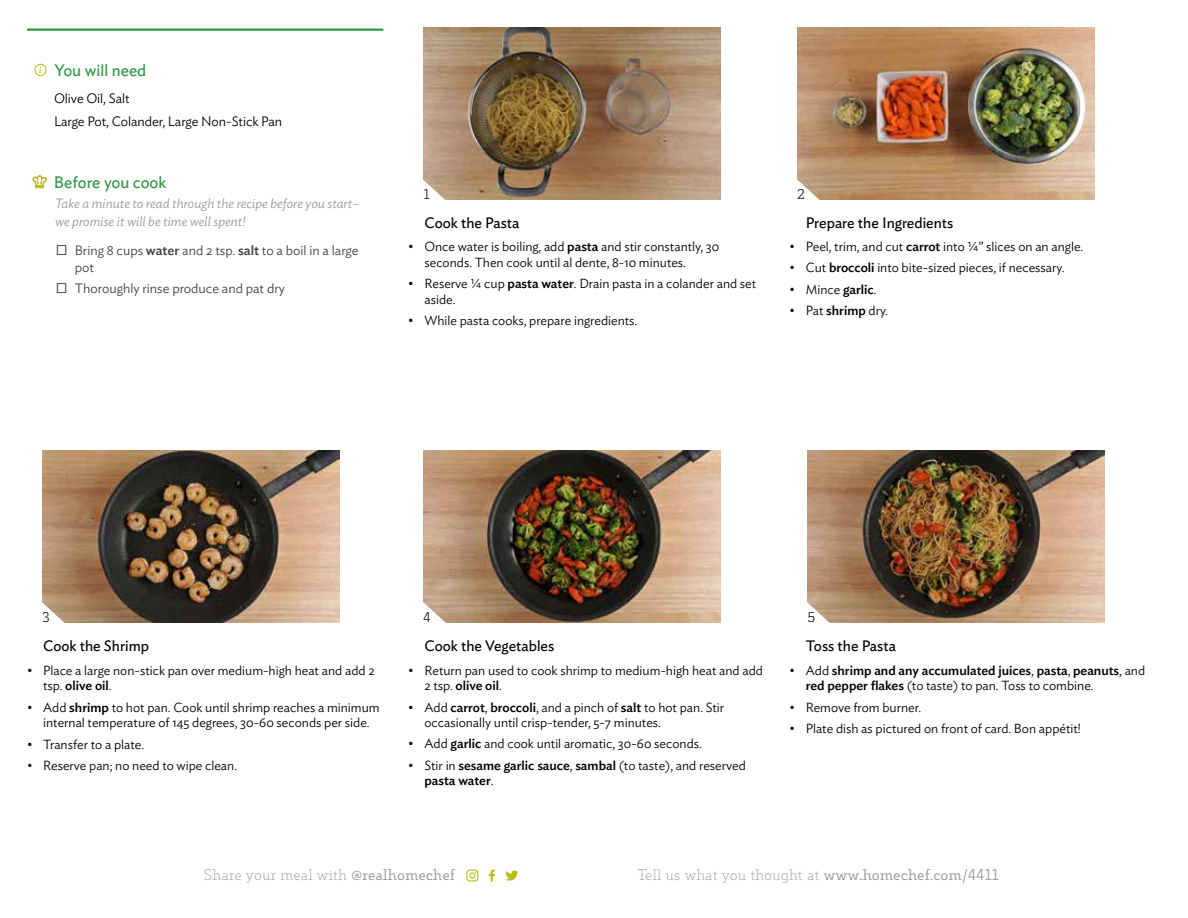
<style>
.page{position:relative;width:1188px;height:918px;background:#fff}
.page>*{position:absolute;margin:0;border:0;box-sizing:border-box;transform-origin:0 0}
.t1{font:16.5px "Ideal Sans";color:#2c9942}
.t2{font:15px "Ideal Sans";color:#000}
.t3{font:200 15px "Decour";color:#9a9a9a}
.t4{font:italic 300 13.5px/18px "Ideal Sans";color:#9a9a9a}
.t5{font:300 13.5px/16.5px "Ideal Sans";color:#414241}
.t6{font:300 13.5px/23.2px "Ideal Sans";letter-spacing:-.005em;color:#000}
.t7{font:300 13.5px "Decour";color:#000}
.t8{font:300 13.2px/15.8px "Ideal Sans";color:#000}
.t9{font:500 13.2px/15.8px "Ideal Sans";color:#000}
.t10{font:italic 9.3px "Ideal Sans";color:#b8be14}
.s1{font-weight:500}
.s2{font-weight:300}
.s3{font-weight:400}
</style>
<div class="page">
<img style="left:42px;top:450px;width:297px;height:173px">
<img style="left:423px;top:450px;width:297px;height:173px">
<img style="left:423px;top:27px;width:297px;height:173px">
<img style="left:808px;top:450px;width:297px;height:173px">
<img style="left:797px;top:27px;width:297px;height:173px">
<svg style="left:423px;top:178px;width:24px;height:22px"></svg>
<svg style="left:797px;top:178px;width:24px;height:22px"></svg>
<svg style="left:42px;top:601px;width:24px;height:22px"></svg>
<svg style="left:423px;top:601px;width:24px;height:22px"></svg>
<svg style="left:807px;top:601px;width:24px;height:22px"></svg>
<hr style="left:27px;top:28px;width:356px;height:3px;background:#2c9942">
<div style="left:35px;top:64px;width:11px;height:12px;border:1px solid #b8be14;border-radius:50%"></div>
<svg style="left:33px;top:176px;width:14px;height:12px"></svg>
<svg style="left:489px;top:870px;width:6px;height:12px"></svg>
<svg style="left:466px;top:870px;width:12px;height:12px"></svg>
<svg style="left:505px;top:871px;width:13px;height:10px"></svg>
<p class="t10" style="left:39px;top:63px;width:4px">i</p>
<p class="t1" style="left:55px;top:58px;width:93px">You will need</p>
<p class="t6" style="left:54px;top:85px;width:230px">Olive Oil, Salt<br>Large Pot, Colander, Large Non-Stick Pan</p>
<p class="t1" style="left:54px;top:169px;width:114px">Before you cook</p>
<p class="t4" style="left:55px;top:193px;width:306px">Take a minute to read through the recipe before you start– we promise it will be time well spent!</p>
<p class="t5" style="left:75px;top:241px;width:285px">Bring 8 cups <span class="s1">water</span> and 2 tsp. <span class="s1">salt</span> to a boil in a large pot</p>
<p class="t5" style="left:75px;top:278px;width:212px">Thoroughly rinse produce and pat dry</p>
<p class="t7" style="left:423px;top:186px;width:8px">1</p>
<p class="t2" style="left:425px;top:211px;width:96px">Cook the Pasta</p>
<p class="t8" style="left:425px;top:238px;width:296px;text-indent:-16px">• Once water is boiling, add <span class="s1">pasta</span> and stir constantly, 30 seconds. Then cook until al dente, 8-10 minutes.</p>
<p class="t8" style="left:425px;top:275px;width:333px;text-indent:-16px">• Reserve ¼ cup <span class="s1">pasta water</span>. Drain pasta in a colander and set aside.</p>
<p class="t8" style="left:408px;top:312px;width:230px">• While pasta cooks, prepare ingredients.</p>
<p class="t7" style="left:797px;top:186px;width:9px">2</p>
<p class="t2" style="left:806px;top:211px;width:149px">Prepare the Ingredients</p>
<p class="t8" style="left:790px;top:238px;width:295px">• Peel, trim, and cut <span class="s1">carrot</span> into ¼” slices on an angle.</p>
<p class="t8" style="left:790px;top:259px;width:276px">• Cut <span class="s1">broccoli</span> into bite-sized pieces, if necessary.</p>
<p class="t8" style="left:790px;top:280px;width:89px">• Mince <span class="s1">garlic</span>.</p>
<p class="t8" style="left:790px;top:301px;width:100px">• Pat <span class="s1">shrimp</span> dry.</p>
<p class="t7" style="left:42px;top:609px;width:9px">3</p>
<p class="t7" style="left:423px;top:609px;width:9px">4</p>
<p class="t7" style="left:808px;top:609px;width:9px">5</p>
<p class="t2" style="left:43px;top:635px;width:108px">Cook the Shrimp</p>
<p class="t8" style="left:43px;top:661px;width:333px;text-indent:-16px">• Place a large non-stick pan over medium-high heat and add 2 tsp. <span class="s1">olive oil</span>.</p>
<p class="t8" style="left:27px;top:698px;width:354px;text-align:center">• Add <span class="s1">shrimp</span> to hot pan. Cook until shrimp reaches a minimum internal temperature of 145 degrees, 30-60 seconds per side.</p>
<p class="t8" style="left:27px;top:735px;width:119px">• Transfer to a plate.</p>
<p class="t8" style="left:27px;top:756px;width:212px">• Reserve pan; no need to wipe clean.</p>
<p class="t2" style="left:424px;top:635px;width:131px">Cook the Vegetables</p>
<p class="t8" style="left:424px;top:661px;width:340px;text-indent:-16px">• Return pan used to cook shrimp to medium-high heat and add<br>2 tsp. <span class="s1">olive oil</span>.</p>
<p class="t8" style="left:424px;top:698px;width:301px;text-indent:-16px">• Add <span class="s1">carrot</span>, <span class="s1">broccoli</span>, and a pinch of <span class="s1">salt</span> to hot pan. Stir occasionally until crisp-tender, 5-7 minutes.</p>
<p class="t8" style="left:408px;top:735px;width:295px">• Add <span class="s1">garlic</span> and cook until aromatic, 30-60 seconds.</p>
<p class="t9" style="left:424px;top:756px;width:323px;text-indent:-16px"><span class="s2">• Stir in</span> sesame garlic sauce<span class="s2">,</span> sambal <span class="s2">(to taste), and reserved </span>pasta water<span class="s2">.</span></p>
<p class="t2" style="left:806px;top:635px;width:92px">Toss the Pasta</p>
<p class="t9" style="left:806px;top:661px;width:341px;text-indent:-16px"><span class="s2">• Add</span> shrimp and any accumulated juices<span class="s2">,</span> pasta<span class="s2">,</span> peanuts<span class="s2">, and </span>red pepper flakes <span class="s2">(to taste) to pan. Toss to combine.</span></p>
<p class="t8" style="left:790px;top:698px;width:133px">• Remove from burner.</p>
<p class="t8" style="left:790px;top:719px;width:293px">• Plate dish as pictured on front of card. Bon appétit!</p>
<p class="t3" style="left:204px;top:866px;width:253px">Share your meal with <span class="s3">@realhomechef</span></p>
<p class="t3" style="left:637px;top:866px;width:363px">Tell us what you thought at <span class="s3">www.homechef.com/4411</span></p>
</div>
